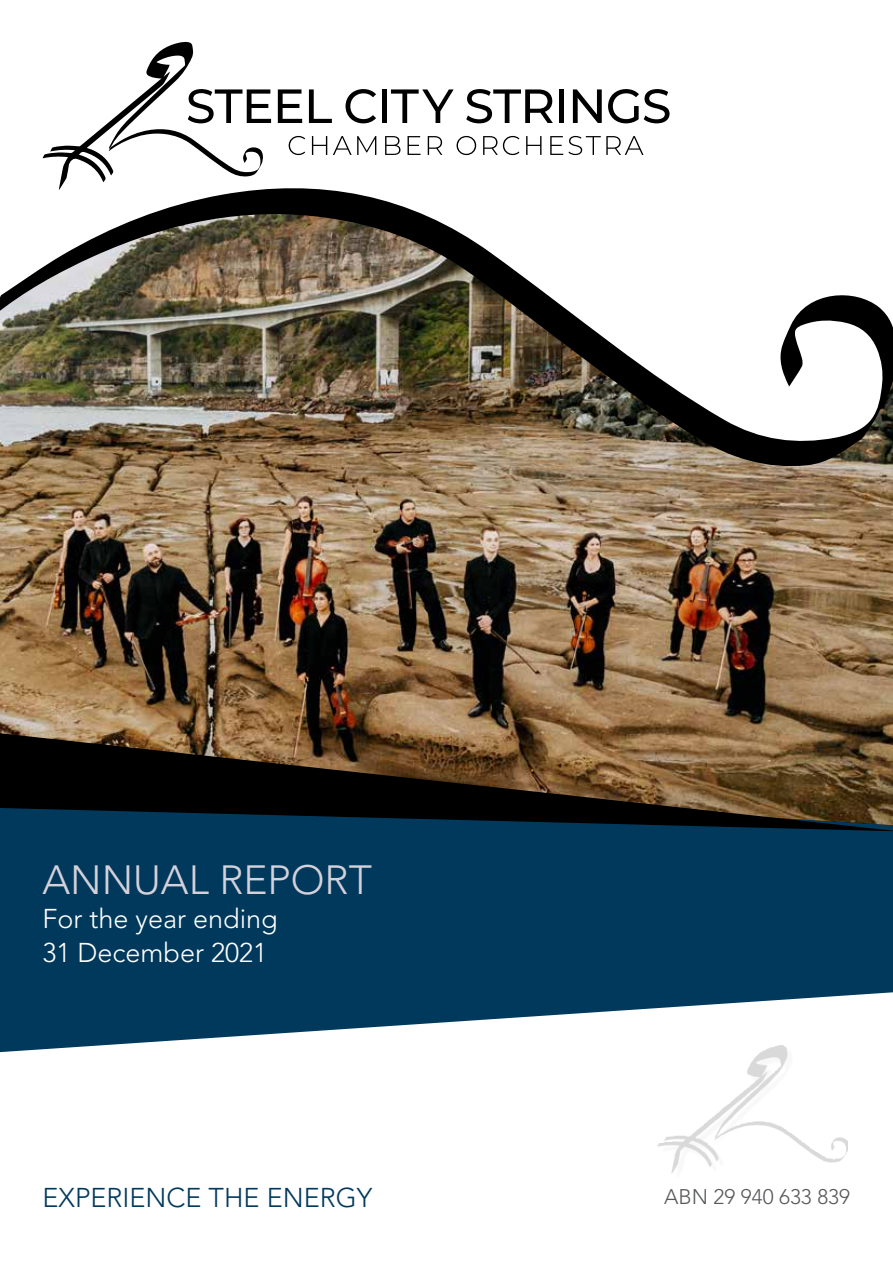
<style>
.page{position:relative;width:893px;height:1263px;background:#fff}
.page>*{position:absolute;margin:0;border:0;box-sizing:border-box;transform-origin:0 0}
.t1{font:300 40.5px "Avenir";color:#d4d1da}
.t2{font:300 27px/34.2px "Avenir";color:#fff}
.t3{font:300 27px "Avenir";color:#00395c}
.t4{font:300 21px "Avenir";color:#58595b}
</style>
<div class="page">
<svg style="left:0;top:831px;width:893px;height:221px;background:#205270"></svg>
<img style="left:0;top:469px;width:893px;height:264px">
<img style="left:657px;top:1045px;width:190px;height:129px">
<img style="left:0;top:188px;width:893px;height:281px">
<svg style="left:0;top:733px;width:893px;height:98px;background:#3b3224"></svg>
<svg style="left:43px;top:42px;width:228px;height:148px"></svg>
<svg style="left:278px;top:89px;width:24px;height:34px"></svg>
<svg style="left:309px;top:89px;width:23px;height:34px"></svg>
<svg style="left:346px;top:89px;width:30px;height:34px"></svg>
<div style="left:382px;top:89px;width:5px;height:34px;background:#000"></div>
<svg style="left:391px;top:89px;width:63px;height:34px"></svg>
<svg style="left:466px;top:89px;width:87px;height:34px"></svg>
<div style="left:559px;top:89px;width:5px;height:34px;background:#000"></div>
<svg style="left:573px;top:89px;width:29px;height:34px"></svg>
<svg style="left:608px;top:89px;width:61px;height:34px"></svg>
<svg style="left:289px;top:136px;width:16px;height:19px"></svg>
<svg style="left:312px;top:136px;width:15px;height:19px"></svg>
<svg style="left:333px;top:136px;width:43px;height:19px"></svg>
<svg style="left:385px;top:136px;width:15px;height:19px"></svg>
<svg style="left:408px;top:136px;width:13px;height:19px"></svg>
<svg style="left:428px;top:136px;width:14px;height:19px"></svg>
<svg style="left:457px;top:136px;width:19px;height:19px"></svg>
<svg style="left:483px;top:136px;width:36px;height:19px"></svg>
<svg style="left:526px;top:136px;width:15px;height:19px"></svg>
<svg style="left:550px;top:136px;width:93px;height:19px"></svg>
<h1 class="t1" style="left:43px;top:856px;width:305px">ANN UAL REPORT</h1>
<p class="t2" style="left:43px;top:901px;width:237px">For the year ending<br>31 December 2021</p>
<p class="t3" style="left:43px;top:1182px;width:331px">Experience the energy</p>
<p class="t4" style="left:664px;top:1184px;width:187px">ABN 29 940 633 839</p>
</div>
